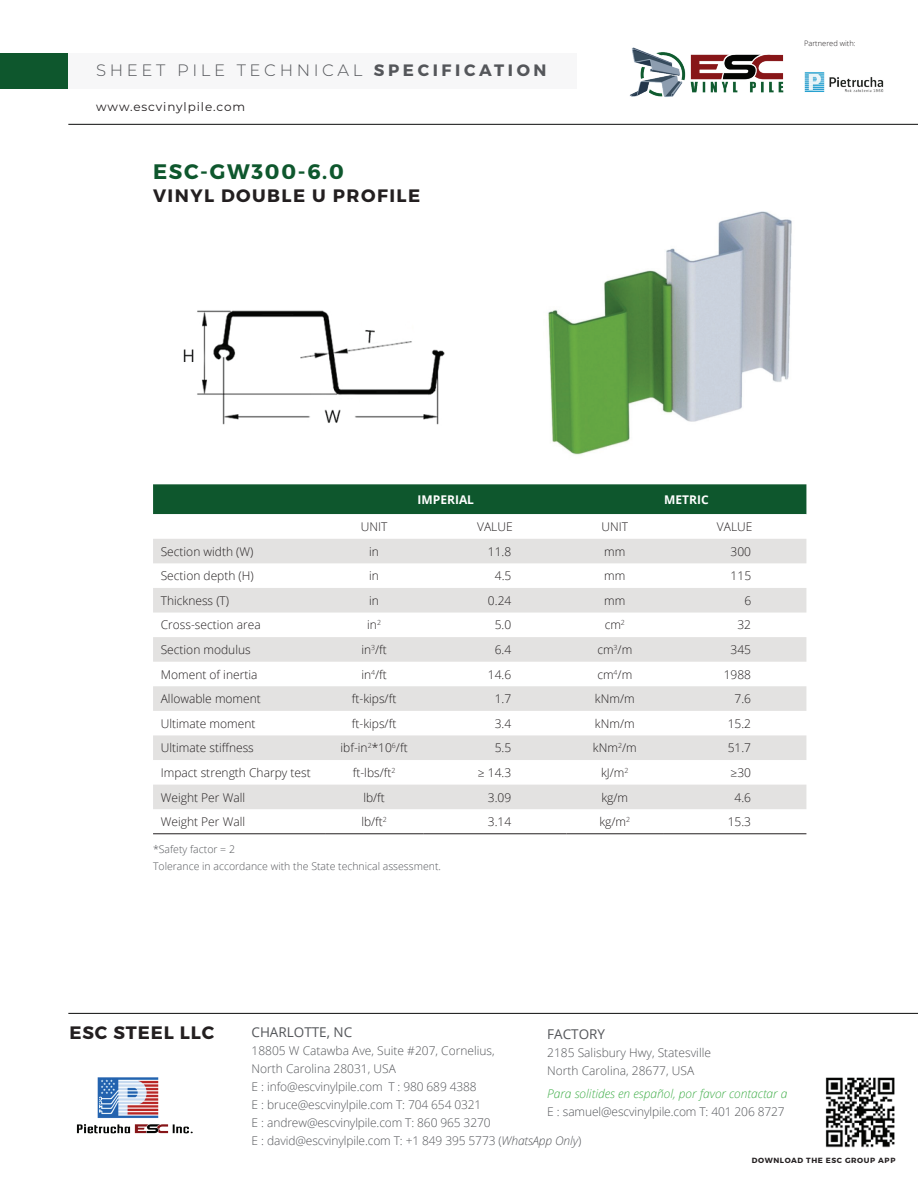
<style>
.page{position:relative;width:918px;height:1188px;background:#fff}
.page>*{position:absolute;margin:0;border:0;box-sizing:border-box;transform-origin:0 0}
.t1{font:700 21px "Montserrat";letter-spacing:.08em;color:#0e572d}
.t2{font:700 18px "Montserrat";letter-spacing:.08em;color:#231f20}
.t3{font:700 18px "Montserrat";letter-spacing:.05em;color:#231f20}
.t4{font:300 16.5px "Montserrat";letter-spacing:.22em;color:#54565a}
.t5{font:13.5px "Open Sans";color:#54565a}
.t6{font:300 12px "Open Sans";color:#231f20}
.t7{font:300 12px/18px "Open Sans";letter-spacing:-.01em;color:#54565a}
.t8{font:italic 300 12px "Open Sans";color:#40ae49}
.t9{font:12px "Montserrat";letter-spacing:.075em;color:#231f20}
.t10{font:700 12px "Open Sans";color:#fff}
.t11{font:300 10.5px/16.5px "Open Sans";color:#54565a}
.t12{font:700 7.5px "Montserrat";letter-spacing:.08em;color:#231f20}
.t13{font:300 7.5px "Open Sans";color:#231f20}
.s1{font-weight:700}
.s2{font-style:italic}
</style>
<div class="page">
<img style="left:629px;top:47px;width:255px;height:50px">
<hr style="left:68px;top:124px;width:850px;height:1px;background:#0b0c0b">
<hr style="left:68px;top:1013px;width:850px;height:1px;background:#0b0c0b">
<img style="left:825px;top:1077px;width:70px;height:71px">
<img style="left:76px;top:1077px;width:117px;height:57px">
<div style="left:0;top:53px;width:68px;height:36px;background:#0e572d"></div>
<img style="left:548px;top:211px;width:244px;height:244px">
<div style="left:153px;top:484px;width:653px;height:30px;background:#0e572d"></div>
<svg style="left:153px;top:539px;width:653px;height:270px;fill:#e3e2e1"></svg>
<hr style="left:153px;top:833px;width:172px;height:1px;background:#231f20">
<hr style="left:325px;top:833px;width:98px;height:1px;background:#231f20">
<hr style="left:423px;top:833px;width:144px;height:1px;background:#231f20">
<hr style="left:567px;top:833px;width:96px;height:1px;background:#231f20">
<hr style="left:663px;top:833px;width:143px;height:1px;background:#231f20">
<img style="left:183px;top:310px;width:262px;height:115px">
<div style="left:68px;top:53px;width:509px;height:36px;background:#f7f7f8"></div>
<h3 class="t4" style="left:96px;top:59px;width:452px">SHEET PILE TECHNICAL <span class="s1">SPECIFICATION</span></h3>
<p class="t9" style="left:96px;top:99px;width:150px">www.escvinylpile.com</p>
<h1 class="t1" style="left:153px;top:158px;width:192px">ESC-GW300-6.0</h1>
<h2 class="t2" style="left:153px;top:184px;width:269px">VINYL DOUBLE U PROFILE</h2>
<p class="t13" style="left:804px;top:38px;width:53px">Partnered with:</p>
<p class="t10" style="left:418px;top:491px;width:58px">IMPERIAL</p>
<p class="t10" style="left:664px;top:491px;width:46px">METRIC</p>
<p class="t6" style="left:361px;top:519px;width:28px">UNIT</p>
<p class="t6" style="left:477px;top:519px;width:37px">VALUE</p>
<p class="t6" style="left:602px;top:519px;width:28px">UNIT</p>
<p class="t6" style="left:717px;top:519px;width:37px">VALUE</p>
<p class="t6" style="left:161px;top:543px;width:94px">Section width (W)</p>
<p class="t6" style="left:369px;top:543px;width:11px">in</p>
<p class="t6" style="left:488px;top:543px;width:25px">11.8</p>
<p class="t6" style="left:604px;top:543px;width:23px">mm</p>
<p class="t6" style="left:731px;top:543px;width:22px">300</p>
<p class="t6" style="left:161px;top:568px;width:95px">Section depth (H)</p>
<p class="t6" style="left:369px;top:568px;width:11px">in</p>
<p class="t6" style="left:495px;top:568px;width:18px">4.5</p>
<p class="t6" style="left:604px;top:568px;width:23px">mm</p>
<p class="t6" style="left:731px;top:568px;width:22px">115</p>
<p class="t6" style="left:161px;top:592px;width:70px">Thickness (T)</p>
<p class="t6" style="left:369px;top:592px;width:11px">in</p>
<p class="t6" style="left:488px;top:592px;width:25px">0.24</p>
<p class="t6" style="left:604px;top:592px;width:23px">mm</p>
<p class="t6" style="left:744px;top:592px;width:8px">6</p>
<p class="t6" style="left:161px;top:617px;width:102px">Cross-section area</p>
<p class="t6" style="left:367px;top:617px;width:15px">in<sup>2</sup></p>
<p class="t6" style="left:495px;top:617px;width:18px">5.0</p>
<p class="t6" style="left:605px;top:617px;width:22px">cm<sup>2</sup></p>
<p class="t6" style="left:737px;top:617px;width:15px">32</p>
<p class="t6" style="left:161px;top:641px;width:92px">Section modulus</p>
<p class="t6" style="left:361px;top:641px;width:27px">in<sup>3</sup>/ft</p>
<p class="t6" style="left:495px;top:641px;width:18px">6.4</p>
<p class="t6" style="left:597px;top:641px;width:36px">cm<sup>3</sup>/m</p>
<p class="t6" style="left:731px;top:641px;width:22px">345</p>
<p class="t6" style="left:161px;top:666px;width:98px">Moment of inertia</p>
<p class="t6" style="left:361px;top:666px;width:27px">in<sup>4</sup>/ft</p>
<p class="t6" style="left:488px;top:666px;width:25px">14.6</p>
<p class="t6" style="left:597px;top:666px;width:36px">cm<sup>4</sup>/m</p>
<p class="t6" style="left:724px;top:666px;width:29px">1988</p>
<p class="t6" style="left:161px;top:691px;width:102px">Allowable moment</p>
<p class="t6" style="left:352px;top:691px;width:46px">ft-kips/ft</p>
<p class="t6" style="left:495px;top:691px;width:18px">1.7</p>
<p class="t6" style="left:595px;top:691px;width:41px">kNm/m</p>
<p class="t6" style="left:735px;top:691px;width:18px">7.6</p>
<p class="t6" style="left:161px;top:715px;width:96px">Ultimate moment</p>
<p class="t6" style="left:352px;top:715px;width:46px">ft-kips/ft</p>
<p class="t6" style="left:495px;top:715px;width:18px">3.4</p>
<p class="t6" style="left:595px;top:715px;width:41px">kNm/m</p>
<p class="t6" style="left:728px;top:715px;width:25px">15.2</p>
<p class="t6" style="left:161px;top:740px;width:95px">Ultimate stiffness</p>
<p class="t6" style="left:341px;top:740px;width:69px">ibf-in<sup>2</sup>*10<sup>6</sup>/ft</p>
<p class="t6" style="left:495px;top:740px;width:18px">5.5</p>
<p class="t6" style="left:593px;top:740px;width:45px">kNm<sup>2</sup>/m</p>
<p class="t6" style="left:728px;top:740px;width:25px">51.7</p>
<p class="t6" style="left:161px;top:764px;width:151px">Impact strength Charpy test</p>
<p class="t6" style="left:353px;top:764px;width:44px">ft-lbs/ft<sup>2</sup></p>
<p class="t6" style="left:478px;top:764px;width:35px">≥ 14.3</p>
<p class="t6" style="left:601px;top:764px;width:29px">kJ/m<sup>2</sup></p>
<p class="t6" style="left:731px;top:764px;width:22px">≥30</p>
<p class="t6" style="left:161px;top:789px;width:86px">Weight Per Wall</p>
<p class="t6" style="left:363px;top:789px;width:23px">lb/ft</p>
<p class="t6" style="left:488px;top:789px;width:25px">3.09</p>
<p class="t6" style="left:601px;top:789px;width:28px">kg/m</p>
<p class="t6" style="left:735px;top:789px;width:18px">4.6</p>
<p class="t6" style="left:161px;top:814px;width:86px">Weight Per Wall</p>
<p class="t6" style="left:361px;top:814px;width:27px">lb/ft<sup>2</sup></p>
<p class="t6" style="left:488px;top:814px;width:25px">3.14</p>
<p class="t6" style="left:599px;top:814px;width:32px">kg/m<sup>2</sup></p>
<p class="t6" style="left:728px;top:814px;width:25px">15.3</p>
<p class="t11" style="left:153px;top:841px;width:289px">*Safety factor = 2<br>Tolerance in accordance with the State technical assessment.</p>
<h2 class="t3" style="left:69px;top:1022px;width:146px">ESC STEEL LLC</h2>
<p class="t5" style="left:252px;top:1023px;width:102px">CHARLOTTE, NC</p>
<p class="t7" style="left:252px;top:1042px;width:331px">18805 W Catawba Ave, Suite #207, Cornelius,<br>North Carolina 28031, USA<br>E : info@escvinylpile.com T : 980 689 4388<br>E : bruce@escvinylpile.com T: 704 654 0321<br>E : andrew@escvinylpile.com T: 860 965 3270<br>E : david@escvinylpile.com T: +1 849 395 5773 (<span class="s2">WhatsApp Only</span>)</p>
<p class="t5" style="left:547px;top:1024px;width:59px">FACTORY</p>
<p class="t7" style="left:547px;top:1043px;width:165px">2185 Salisbury Hwy, Statesville<br>North Carolina, 28677, USA</p>
<p class="t8" style="left:547px;top:1085px;width:242px">Para solitides en español, por favor contactar a</p>
<p class="t7" style="left:547px;top:1102px;width:239px">E : samuel@escvinylpile.com T: 401 206 8727</p>
<p class="t12" style="left:752px;top:1156px;width:145px">DOWNLOAD THE ESC GROUP APP</p>
</div>
